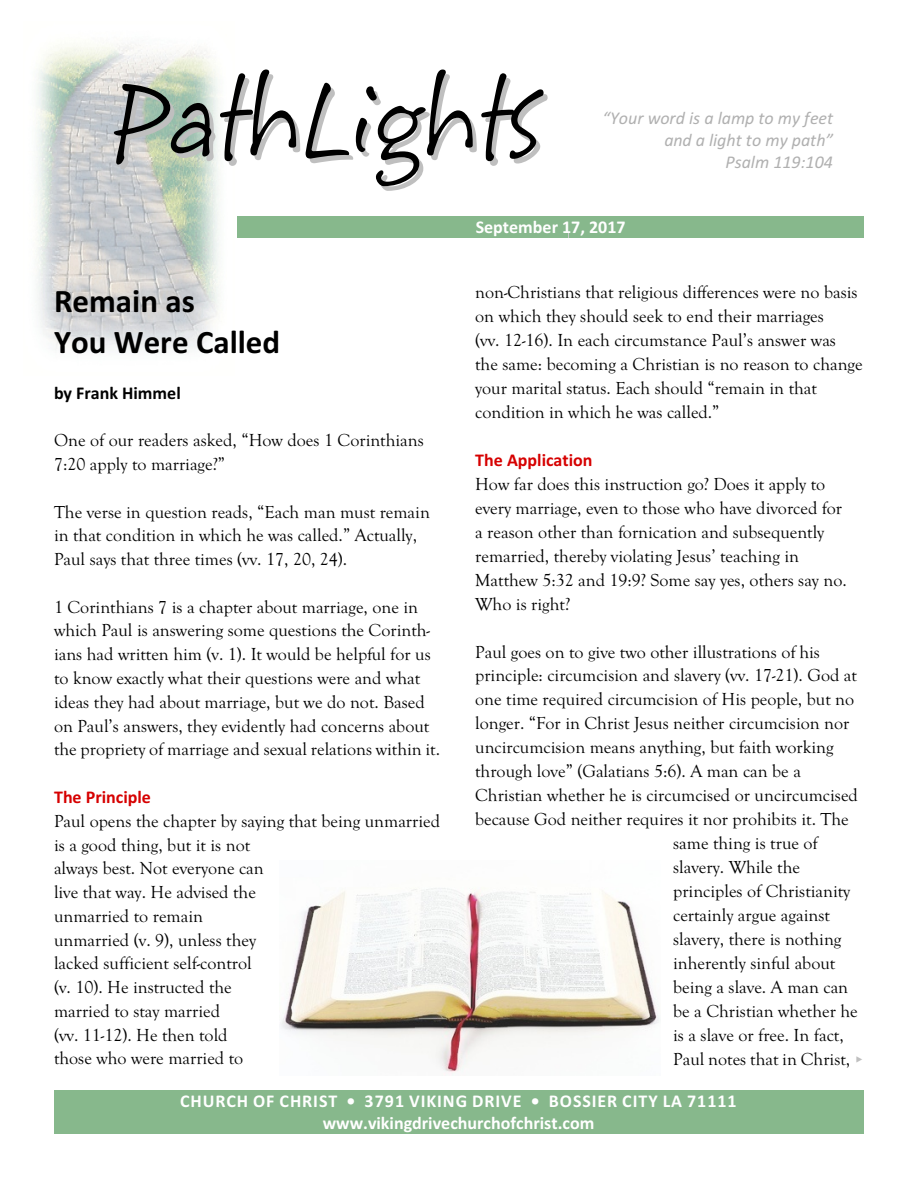
<style>
.page{position:relative;width:918px;height:1188px;background:#fff}
.page>*{position:absolute;margin:0;border:0;box-sizing:border-box;transform-origin:0 0}
.t1{font:102px "Starbabe Hmk";color:#000}
.t2{font:700 33px/40.2px "Calibri";color:#000}
.t3{font:18px/23.7px "Goudy Old Style T";color:#000}
.t4{font:700 18px/21.9px "Calibri";letter-spacing:.045em;color:#fff;text-align:center}
.t5{font:italic 18px/21.9px "Calibri";color:#b0b0b0;text-align:right}
.t6{font:700 18px "Calibri";color:#d60000}
.t7{font:700 18px "Calibri";letter-spacing:.005em;color:#fff}
.t8{font:700 18px "Calibri";color:#000}
</style>
<div class="page">
<img style="left:36px;top:44px;width:183px;height:309px">
<img style="left:281px;top:888px;width:378px;height:188px">
<div style="left:238px;top:216px;width:626px;height:22px;background:#87b88c"></div>
<div style="left:54px;top:1090px;width:810px;height:44px;background:#87b88c"></div>
<h1 class="t1" style="left:111px;top:58px;width:431px">PathLights</h1>
<p class="t5" style="left:603px;top:109px;width:232px">“Your word is a lamp to my feet and a light to my path”<br>Psalm 119:104</p>
<h2 class="t2" style="left:54px;top:284px;width:228px">Remain as<br>You Were Called</h2>
<p class="t8" style="left:54px;top:385px;width:128px">by Frank Himmel</p>
<p class="t3" style="left:54px;top:429px;width:371px">One of our readers asked, “How does 1 Corinthians<br>7:20 apply to marriage?”</p>
<p class="t3" style="left:54px;top:500px;width:377px">The verse in question reads, “Each man must remain in that condition in which he was called.” Actually,<br>Paul says that three times (vv. 17, 20, 24).</p>
<p class="t3" style="left:54px;top:595px;width:388px">1 Corinthians 7 is a chapter about marriage, one in which Paul is answering some questions the Corinth&shy;ians had written him (v. 1). It would be helpful for us to know exactly what their questions were and what ideas they had about marriage, but we do not. Based on Paul’s answers, they evidently had concerns about the propriety of marriage and sexual relations within it.</p>
<p class="t6" style="left:54px;top:789px;width:99px">The Principle</p>
<p class="t3" style="left:54px;top:809px;width:388px">Paul opens the chapter by saying that being unmarried is a good thing, but it is not<br>always best. Not everyone can<br>live that way. He advised the<br>unmarried to remain<br>unmarried (v. 9), unless they<br>lacked sufficient self-control<br>(v. 10). He instructed the<br>married to stay married<br>(vv. 11-12). He then told<br>those who were married to</p>
<p class="t7" style="left:476px;top:220px;width:151px">September 17, 2017</p>
<p class="t3" style="left:475px;top:280px;width:389px">non-Christians that religious differences were no basis on which they should seek to end their marriages<br>(vv. 12-16). In each circumstance Paul’s answer was the same: becoming a Christian is no reason to change your marital status. Each should “remain in that condition in which he was called.”</p>
<p class="t6" style="left:475px;top:452px;width:119px">The Application</p>
<p class="t3" style="left:475px;top:472px;width:373px">How far does this instruction go? Does it apply to every marriage, even to those who have divorced for a reason other than fornication and subsequently remarried, thereby violating Jesus’ teaching in Matthew 5:32 and 19:9? Some say yes, others say no.<br>Who is right?</p>
<p class="t3" style="left:475px;top:640px;width:346px">Paul goes on to give two other illustrations of his</p>
<p class="t3" style="left:475px;top:664px;width:383px">principle: circumcision and slavery (vv. 17-21). God at</p>
<p class="t3" style="left:475px;top:688px;width:381px">one time required circumcision of His people, but no</p>
<p class="t3" style="left:475px;top:712px;width:376px">longer. “For in Christ Jesus neither circumcision nor</p>
<p class="t3" style="left:475px;top:736px;width:360px">uncircumcision means anything, but faith working</p>
<p class="t3" style="left:475px;top:759px;width:327px">through love” (Galatians 5:6). A man can be a</p>
<p class="t3" style="left:475px;top:783px;width:384px">Christian whether he is circumcised or uncircumcised</p>
<p class="t3" style="left:475px;top:807px;width:375px">because God neither requires it nor prohibits it. The</p>
<p class="t3" style="left:673px;top:831px;width:146px">same thing is true of</p>
<p class="t3" style="left:673px;top:855px;width:128px">slavery. While the</p>
<p class="t3" style="left:673px;top:879px;width:179px">principles of Christianity</p>
<p class="t3" style="left:673px;top:903px;width:158px">certainly argue against</p>
<p class="t3" style="left:673px;top:927px;width:170px">slavery, there is nothing</p>
<p class="t3" style="left:673px;top:951px;width:164px">inherently sinful about</p>
<p class="t3" style="left:673px;top:975px;width:177px">being a slave. A man can</p>
<p class="t3" style="left:673px;top:999px;width:186px">be a Christian whether he</p>
<p class="t3" style="left:673px;top:1023px;width:172px">is a slave or free. In fact,</p>
<p class="t3" style="left:673px;top:1047px;width:179px">Paul notes that in Christ,</p>
<p class="t4" style="left:180px;top:1092px;width:558px">CHURCH OF CHRIST • 3791 VIKING DRIVE • BOSSIER CITY LA 71111 www.vikingdrivechurchofchrist.com</p>
</div>
